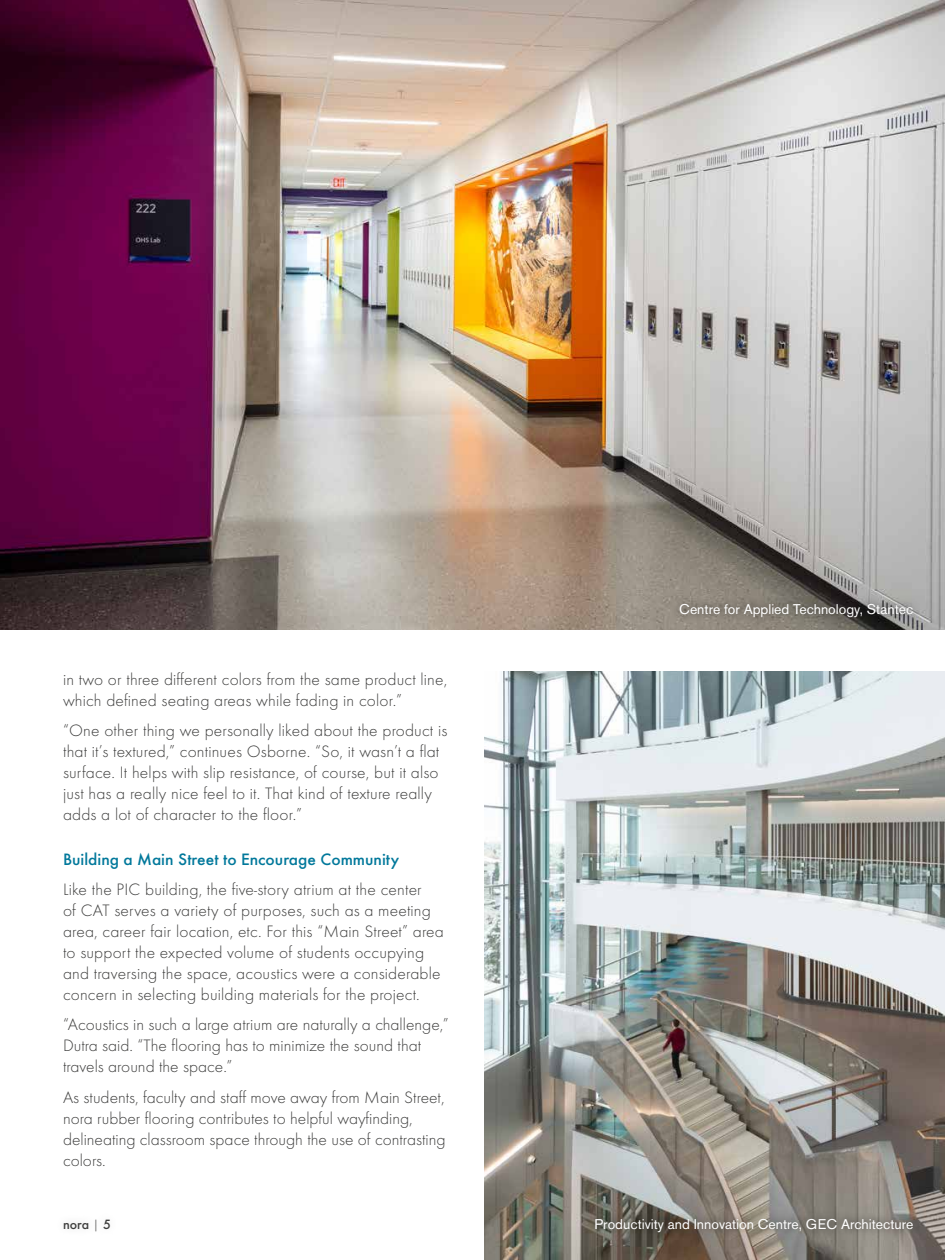
<style>
.page{position:relative;width:945px;height:1260px;background:#fff}
.page>*{position:absolute;margin:0;border:0;box-sizing:border-box;transform-origin:0 0}
.t1{font:300 17.15px/21px "Futura";letter-spacing:.01em;color:#3d3d3c}
.t2{font:500 17.15px "Futura";color:#00789b}
.t3{font:14px "Akzidenz Grotesk Pro";color:#fff}
.t4{font:500 14px "Futura";color:#3d3d3c}
.s1{font-weight:300}
</style>
<div class="page">
<img style="left:484px;top:671px;width:461px;height:589px">
<img style="left:0;top:0;width:945px;height:630px">
<div style="left:671px;top:595px;width:251px;height:31px;background:#1d1d1b;opacity:.75"></div>
<div style="left:586px;top:1209px;width:336px;height:31px;background:#1d1d1b;opacity:.75"></div>
<p class="t1" style="left:63px;top:669px;width:386px">in two or three different colors from the same product line, which defined seating areas while fading in color.”</p>
<p class="t1" style="left:63px;top:720px;width:386px">“One other thing we personally liked about the product is that it’s textured,” continues Osborne. “So, it wasn’t a flat surface. It helps with slip resistance, of course, but it also just has a really nice feel to it. That kind of texture really adds a lot of character to the floor.”</p>
<p class="t2" style="left:63px;top:849px;width:338px">Building a Main Street to Encourage Community</p>
<p class="t1" style="left:63px;top:879px;width:382px">Like the PIC building, the five-story atrium at the center<br>of CAT serves a variety of purposes, such as a meeting area, career fair location, etc. For this “Main Street” area to support the expected volume of students occupying and traversing the space, acoustics were a considerable concern in selecting building materials for the project.</p>
<p class="t1" style="left:63px;top:1014px;width:387px">“Acoustics in such a large atrium are naturally a challenge,”<br>Dutra said. “The flooring has to minimize the sound that travels around the space.”</p>
<p class="t1" style="left:63px;top:1087px;width:384px">As students, faculty and staff move away from Main Street, nora rubber flooring contributes to helpful wayfinding, delineating classroom space through the use of contrasting colors.</p>
<p class="t4" style="left:63px;top:1216px;width:50px">nora <span class="s1">|</span> 5</p>
<p class="t3" style="left:679px;top:600px;width:236px">Centre for Applied Technology, Stantec</p>
<p class="t3" style="left:595px;top:1215px;width:320px">Productivity and Innovation Centre, GEC Architecture</p>
</div>
